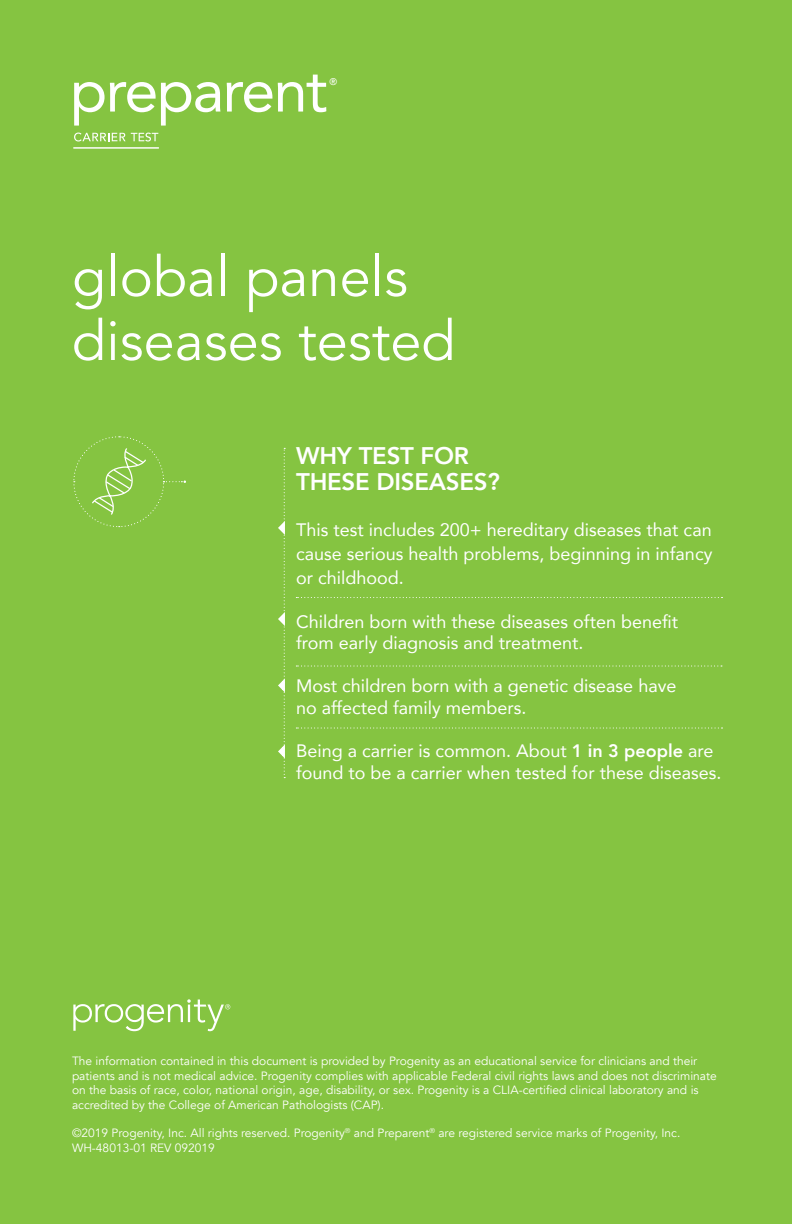
<style>
.page{position:relative;width:792px;height:1224px;background:#85c441}
.page>*{position:absolute;margin:0;border:0;box-sizing:border-box;transform-origin:0 0}
.t1{font:56px/64px "Avenir";color:#fff}
.t2{font:800 24px/26px "Avenir";letter-spacing:-.01em;color:#fff}
.t3{font:18px/21.6px "Avenir";color:#fff}
.t4{font:12px/14.4px "Avenir";color:#fff}
.t5{font:500 9.6px "Avenir";color:#fff}
.s1{font-weight:800}
</style>
<div class="page">
<svg style="left:73px;top:999px;width:157px;height:32px"></svg>
<hr style="left:73px;top:147px;width:86px;height:2px;background:#fff">
<svg style="left:74px;top:75px;width:252px;height:51px"></svg>
<svg style="left:74px;top:133px;width:84px;height:9px"></svg>
<svg style="left:296px;top:597px;width:427px;height:1px"></svg>
<svg style="left:296px;top:666px;width:426px;height:1px"></svg>
<svg style="left:296px;top:728px;width:427px;height:1px"></svg>
<svg style="left:278px;top:448px;width:8px;height:330px"></svg>
<svg style="left:73px;top:436px;width:113px;height:92px"></svg>
<p class="t5" style="left:330px;top:73px;width:9px">®</p>
<h1 class="t1" style="left:72px;top:246px;width:385px">global panels diseases tested</h1>
<h2 class="t2" style="left:296px;top:443px;width:205px">WHY TEST FOR<br>THESE DISEASES?</h2>
<h3 class="t3" style="left:296px;top:518px;width:418px;line-height:24px;text-align:justify">This test includes 200+ hereditary diseases that can cause serious health problems, beginning in infancy or childhood.</h3>
<h3 class="t3" style="left:296px;top:610px;width:383px">Children born with these diseases often benefit from early diagnosis and treatment.</h3>
<h3 class="t3" style="left:296px;top:675px;width:382px">Most children born with a genetic disease have no affected family members.</h3>
<h3 class="t3" style="left:296px;top:740px;width:427px">Being a carrier is common. About <span class="s1">1 in 3 people</span> are found to be a carrier when tested for these diseases.</h3>
<p class="t4" style="left:72px;top:1054px;width:646px">The information contained in this document is provided by Progenity as an educational service for clinicians and their patients and is not medical advice. Progenity complies with applicable Federal civil rights laws and does not discriminate on the basis of race, color, national origin, age, disability, or sex. Progenity is a CLIA-certified clinical laboratory and is accredited by the College of American Pathologists (CAP).</p>
<p class="t4" style="left:72px;top:1126px;width:610px">©2019 Progenity, Inc. All rights reserved. Progenity<sup>®</sup> and Preparent<sup>®</sup> are registered service marks of Progenity, Inc.<br>WH-48013-01 REV 092019</p>
</div>
